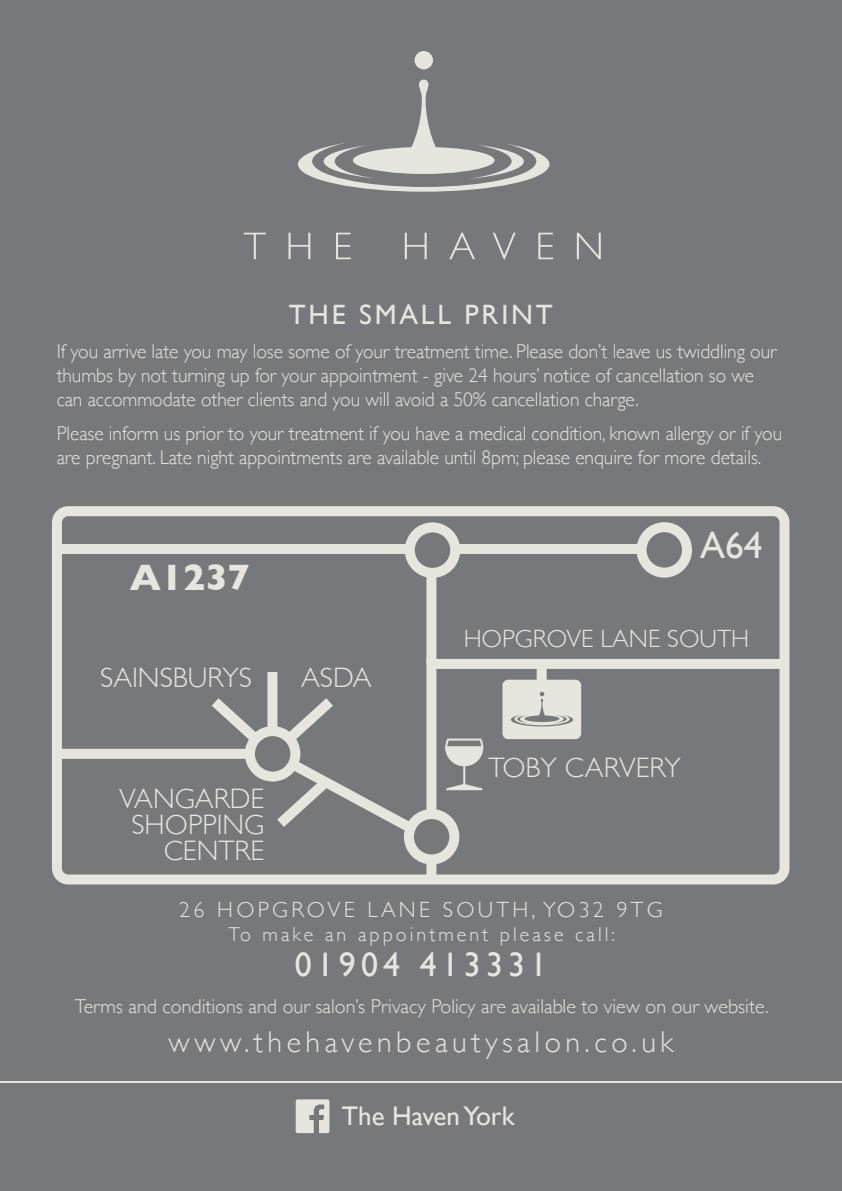
<style>
.page{position:relative;width:842px;height:1191px;background:#76787b}
.page>*{position:absolute;margin:0;border:0;box-sizing:border-box;transform-origin:0 0}
.t1{font:700 37.4px "Gill Sans";color:#e7e6de}
.t2{font:37.4px "Gill Sans";color:#e7e6de}
.t3{font:34px "Gill Sans";letter-spacing:.15em;color:#e7e6de}
.t4{font:300 30px "Gill Sans";letter-spacing:.15em;color:#e7e6de}
.t5{font:300 28.2px/26px "Gill Sans";color:#e7e6de;text-align:right}
.t6{font:28px "Gill Sans";letter-spacing:.1em;color:#e7e6de}
.t7{font:27px "Gill Sans";color:#e7e6de}
.t8{font:300 25px "Gill Sans";color:#e7e6de}
.t9{font:300 22px "Gill Sans";letter-spacing:.15em;color:#e7e6de}
.t10{font:300 20px/24px "Gill Sans";letter-spacing:-.005em;color:#e7e6de}
.t11{font:300 20px "Gill Sans";letter-spacing:.15em;color:#e7e6de}
</style>
<div class="page">
<hr style="left:0;top:1081px;width:842px;height:2px;background:#e7e6de">
<svg style="left:244px;top:233px;width:22px;height:26px"></svg>
<svg style="left:288px;top:233px;width:22px;height:26px"></svg>
<svg style="left:336px;top:233px;width:15px;height:26px"></svg>
<svg style="left:405px;top:233px;width:22px;height:26px"></svg>
<svg style="left:449px;top:232px;width:26px;height:27px"></svg>
<svg style="left:493px;top:233px;width:23px;height:26px"></svg>
<svg style="left:538px;top:233px;width:15px;height:26px"></svg>
<svg style="left:577px;top:233px;width:24px;height:26px"></svg>
<svg style="left:298px;top:80px;width:251px;height:112px"></svg>
<div style="left:415px;top:51px;width:18px;height:18px;background:#e7e6de;border-radius:50%"></div>
<div style="left:267px;top:672px;width:10px;height:63px;background:#e7e6de"></div>
<div style="left:57px;top:544px;width:604px;height:10px;background:#e7e6de"></div>
<div style="left:426px;top:855px;width:10px;height:25px;background:#e7e6de"></div>
<div style="left:426px;top:573px;width:10px;height:91px;background:#e7e6de"></div>
<svg style="left:410px;top:527px;width:45px;height:46px"></svg>
<svg style="left:641px;top:527px;width:46px;height:45px"></svg>
<svg style="left:426px;top:654px;width:364px;height:172px"></svg>
<svg style="left:409px;top:814px;width:45px;height:45px"></svg>
<div style="left:57px;top:749px;width:197px;height:10px;background:#e7e6de"></div>
<div style="left:537px;top:665px;width:10px;height:30px;background:#e7e6de"></div>
<div style="left:636px;top:522px;width:56px;height:55px;border:10px solid #e7e6de;border-radius:50%"></div>
<div style="left:405px;top:522px;width:55px;height:56px;border:10px solid #e7e6de;border-radius:50%"></div>
<div style="left:404px;top:809px;width:55px;height:55px;border:10px solid #e7e6de;border-radius:50%"></div>
<div style="left:502px;top:679px;width:79px;height:60px;background:#e7e6de;border-radius:6px"></div>
<svg style="left:511px;top:691px;width:62px;height:35px"></svg>
<div style="left:52px;top:506px;width:737px;height:378px;border:10px solid #e7e6de;border-radius:11px"></div>
<svg style="left:201px;top:688px;width:283px;height:156px"></svg>
<svg style="left:296px;top:1099px;width:33px;height:34px"></svg>
<h3 class="t6" style="left:289px;top:298px;width:265px">THE SMALL PRINT</h3>
<p class="t10" style="left:57px;top:340px;width:721px">If you arrive late you may lose some of your treatment time. Please don’t leave us twiddling our thumbs by not turning up for your appointment - give 24 hours’ notice of cancellation so we can accommodate other clients and you will avoid a 50% cancellation charge.</p>
<p class="t10" style="left:57px;top:422px;width:727px">Please inform us prior to your treatment if you have a medical condition, known allergy or if you are pregnant. Late night appointments are available until 8pm; please enquire for more details.</p>
<h1 class="t1" style="left:130px;top:556px;width:122px">A1237</h1>
<h3 class="t5" style="left:100px;top:664px;width:153px">SAINSBURYS</h3>
<h3 class="t5" style="left:301px;top:664px;width:72px">ASDA</h3>
<h3 class="t5" style="left:119px;top:786px;width:147px">VANGARDE<br>SHOPPING<br>CENTRE</h3>
<h1 class="t2" style="left:700px;top:524px;width:64px">A64</h1>
<p class="t8" style="left:464px;top:624px;width:287px">HOPGROVE LANE SOUTH</p>
<h3 class="t5" style="left:488px;top:755px;width:194px">TOBY CARVERY</h3>
<p class="t9" style="left:179px;top:897px;width:485px">26 HOPGROVE LANE SOUTH, YO32 9TG</p>
<p class="t11" style="left:229px;top:923px;width:388px">To make an appointment please call:</p>
<h2 class="t3" style="left:295px;top:944px;width:254px">01904 413331</h2>
<p class="t10" style="left:75px;top:994px;width:695px">Terms and conditions and our salon’s Privacy Policy are available to view on our website.</p>
<h3 class="t4" style="left:169px;top:1024px;width:506px">www.thehavenbeautysalon.co.uk</h3>
<h3 class="t7" style="left:342px;top:1100px;width:174px">The Haven York</h3>
</div>
